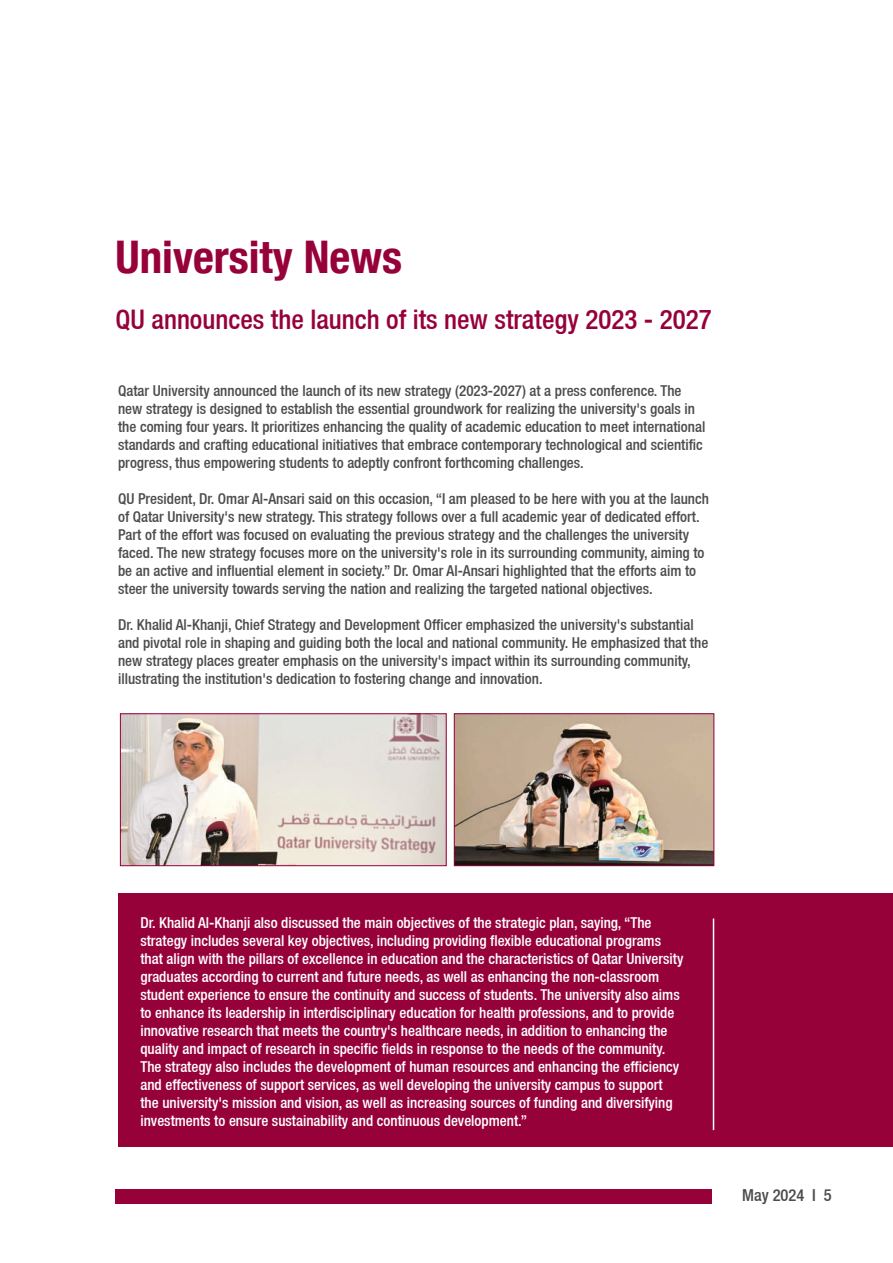
<style>
.page{position:relative;width:893px;height:1263px;background:#fff}
.page>*{position:absolute;margin:0;border:0;box-sizing:border-box;transform-origin:0 0}
.t1{font:700 condensed 45px "Helvetica Neue";color:#97013a}
.t2{font:500 condensed 27px "Helvetica Neue";color:#97013a}
.t3{font:500 condensed 16.5px "Helvetica Neue";color:#4b4c4d}
.t4{font:500 condensed 15px/18px "Helvetica Neue";color:#4b4c4d}
.t5{font:500 condensed 15px/18px "Helvetica Neue";color:#fff}
</style>
<div class="page">
<div style="left:116px;top:1189px;width:596px;height:15px;background:#97013a"></div>
<div style="left:119px;top:893px;width:774px;height:253px;background:#97013a"></div>
<img style="left:456px;top:715px;width:256px;height:149px">
<div style="left:454px;top:713px;width:260px;height:153px;border:1px solid #97013a"></div>
<img style="left:122px;top:715px;width:323px;height:149px">
<div style="left:120px;top:713px;width:327px;height:153px;border:1px solid #97013a"></div>
<hr style="left:713px;top:918px;width:1px;height:212px;background:#fff">
<h1 class="t1" style="left:116px;top:230px;width:288px">University News</h1>
<h2 class="t2" style="left:116px;top:303px;width:598px">QU announces the launch of its new strategy 2023 - 2027</h2>
<p class="t4" style="left:118px;top:381px;width:589px">Qatar University announced the launch of its new strategy (2023-2027) at a press conference. The new strategy is designed to establish the essential groundwork for realizing the university's goals in the coming four years. It prioritizes enhancing the quality of academic education to meet international standards and crafting educational initiatives that embrace contemporary technological and scientific progress, thus empowering students to adeptly confront forthcoming challenges.</p>
<p class="t4" style="left:118px;top:489px;width:592px">QU President, Dr. Omar Al-Ansari said on this occasion, “I am pleased to be here with you at the launch of Qatar University's new strategy. This strategy follows over a full academic year of dedicated effort.<br>Part of the effort was focused on evaluating the previous strategy and the challenges the university faced. The new strategy focuses more on the university's role in its surrounding community, aiming to be an active and influential element in society.” Dr. Omar Al-Ansari highlighted that the efforts aim to steer the university towards serving the nation and realizing the targeted national objectives.</p>
<p class="t4" style="left:118px;top:615px;width:592px">Dr. Khalid Al-Khanji, Chief Strategy and Development Officer emphasized the university's substantial and pivotal role in shaping and guiding both the local and national community. He emphasized that the new strategy places greater emphasis on the university's impact within its surrounding community, illustrating the institution's dedication to fostering change and innovation.</p>
<p class="t5" style="left:140px;top:913px;width:545px">Dr. Khalid Al-Khanji also discussed the main objectives of the strategic plan, saying, “The strategy includes several key objectives, including providing flexible educational programs that align with the pillars of excellence in education and the characteristics of Qatar University graduates according to current and future needs, as well as enhancing the non-classroom student experience to ensure the continuity and success of students. The university also aims to enhance its leadership in interdisciplinary education for health professions, and to provide innovative research that meets the country's healthcare needs, in addition to enhancing the quality and impact of research in specific fields in response to the needs of the community.<br>The strategy also includes the development of human resources and enhancing the efficiency and effectiveness of support services, as well developing the university campus to support the university's mission and vision, as well as increasing sources of funding and diversifying investments to ensure sustainability and continuous development.”</p>
<p class="t3" style="left:742px;top:1186px;width:91px">May 2024 I 5</p>
</div>
